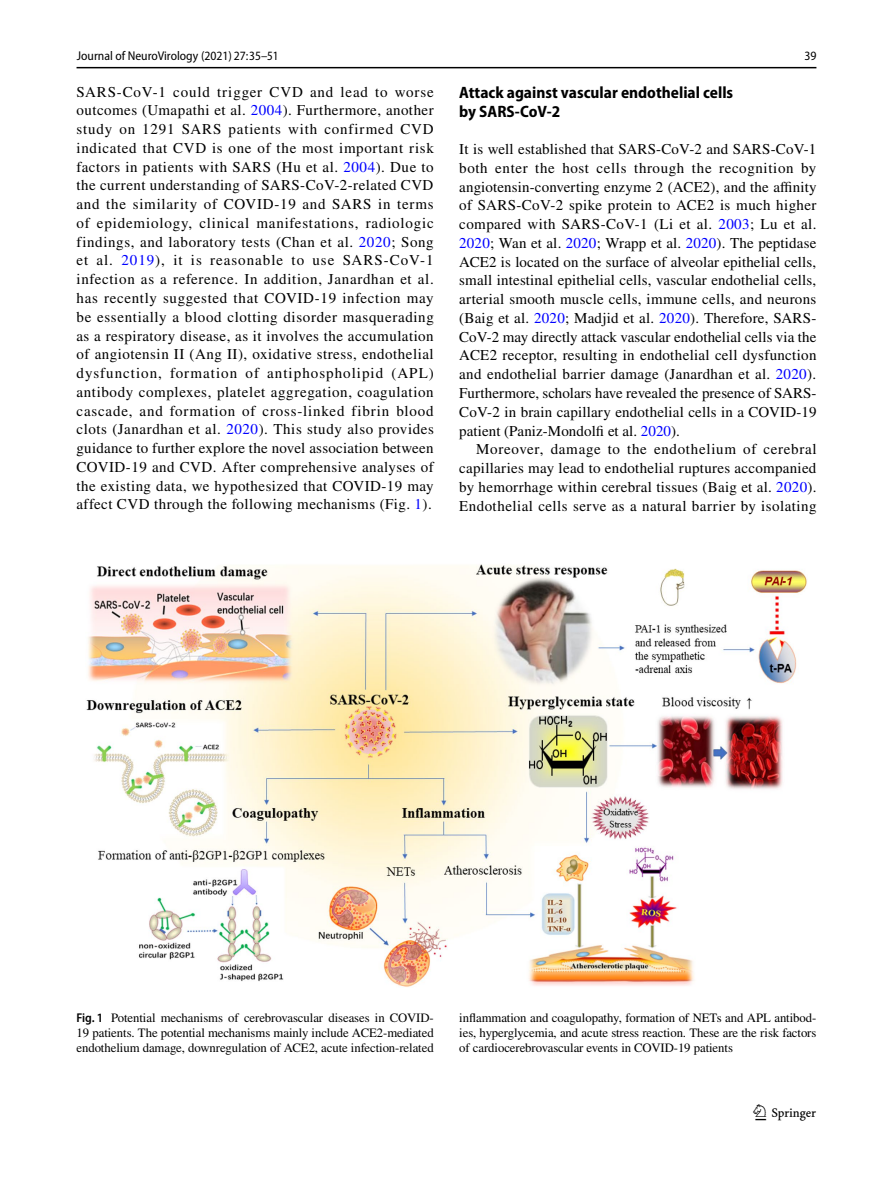
<style>
.page{position:relative;width:893px;height:1187px;background:#fff}
.page>*{position:absolute;margin:0;border:0;box-sizing:border-box;transform-origin:0 0}
.t1{font:22.5px "Springnew Regular 3";color:#000}
.t2{font:700 semi-condensed 16.5px/18.8px "Myriad Pro";color:#000}
.t3{font:15px/18.8px "STIX";letter-spacing:.03em;color:#000;text-align:justify}
.t4{font:12.75px/15px "STIX";letter-spacing:-.005em;color:#000;text-align:justify}
.t5{font:semi-condensed 12.75px "Myriad Pro";color:#000}
.t6{font:12.75px "Myriad Pro Semi Cn 3";color:#000}
.s1{color:#00f}
.s2{font-family:"Myriad Pro";font-weight:600;font-stretch:semi-condensed}
</style>
<div class="page">
<hr style="left:77px;top:67px;width:739px;height:1px;background:#000">
<img style="left:86px;top:564px;width:721px;height:423px">
<p class="t5" style="left:77px;top:49px;width:203px">Journal of NeuroVirology (2021) 27:35–51</p>
<p class="t6" style="left:804px;top:51px;width:14px">39</p>
<p class="t3" style="left:77px;top:83px;width:359px">SARS-CoV-1 could trigger CVD and lead to worse outcomes (Umapathi et al. <span class="s1">2004</span>). Furthermore, another study on 1291 SARS patients with confirmed CVD indicated that CVD is one of the most important risk factors in patients with SARS (Hu et al. <span class="s1">2004</span>). Due to the current understanding of SARS-CoV-2-related CVD and the similarity of COVID-19 and SARS in terms of epidemiology, clinical manifestations, radiologic findings, and laboratory tests (Chan et al. <span class="s1">2020</span>; Song et al. <span class="s1">2019</span>), it is reasonable to use SARS-CoV-1 infection as a reference. In addition, Janardhan et al. has recently suggested that COVID-19 infection may be essentially a blood clotting disorder masquerading as a respiratory disease, as it involves the accumulation of angiotensin II (Ang II), oxidative stress, endothelial dysfunction, formation of antiphospholipid (APL) antibody complexes, platelet aggregation, coagulation cascade, and formation of cross-linked fibrin blood clots (Janardhan et al. <span class="s1">2020</span>). This study also provides guidance to further explore the novel association between COVID-19 and CVD. After comprehensive analyses of the existing data, we hypothesized that COVID-19 may affect CVD through the following mechanisms (Fig. <span class="s1">1</span>).</p>
<p class="t2" style="left:459px;top:83px;width:275px">Attack against vascular endothelial cells by SARS‑CoV‑2</p>
<p class="t3" style="left:459px;top:141px;width:359px">It is well established that SARS-CoV-2 and SARS-CoV-1 both enter the host cells through the recognition by angiotensin-converting enzyme 2 (ACE2), and the affinity of SARS-CoV-2 spike protein to ACE2 is much higher compared with SARS-CoV-1 (Li et al. <span class="s1">2003</span>; Lu et al.<br><span class="s1">2020</span>; Wan et al. <span class="s1">2020</span>; Wrapp et al. <span class="s1">2020</span>). The peptidase ACE2 is located on the surface of alveolar epithelial cells, small intestinal epithelial cells, vascular endothelial cells, arterial smooth muscle cells, immune cells, and neurons (Baig et al. <span class="s1">2020</span>; Madjid et al. <span class="s1">2020</span>). Therefore, SARS-CoV-2 may directly attack vascular endothelial cells via the ACE2 receptor, resulting in endothelial cell dysfunction and endothelial barrier damage (Janardhan et al. <span class="s1">2020</span>).<br>Furthermore, scholars have revealed the presence of SARS-CoV-2 in brain capillary endothelial cells in a COVID-19 patient (Paniz-Mondolfi et al. <span class="s1">2020</span>).</p>
<p class="t3" style="left:459px;top:441px;width:359px;text-indent:17px">Moreover, damage to the endothelium of cerebral capillaries may lead to endothelial ruptures accompanied by hemorrhage within cerebral tissues (Baig et al. <span class="s1">2020</span>).<br>Endothelial cells serve as a natural barrier by isolating</p>
<p class="t4" style="left:77px;top:1011px;width:359px"><span class="s2">Fig. 1</span> Potential mechanisms of cerebrovascular diseases in COVID-19 patients. The potential mechanisms mainly include ACE2-mediated endothelium damage, downregulation of ACE2, acute infection-related</p>
<p class="t4" style="left:459px;top:1011px;width:359px">inflammation and coagulopathy, formation of NETs and APL antibod&shy;ies, hyperglycemia, and acute stress reaction. These are the risk factors of cardiocerebrovascular events in COVID-19 patients</p>
<h1 class="t1" style="left:755px;top:1104px;width:62px">1 3</h1>
</div>
